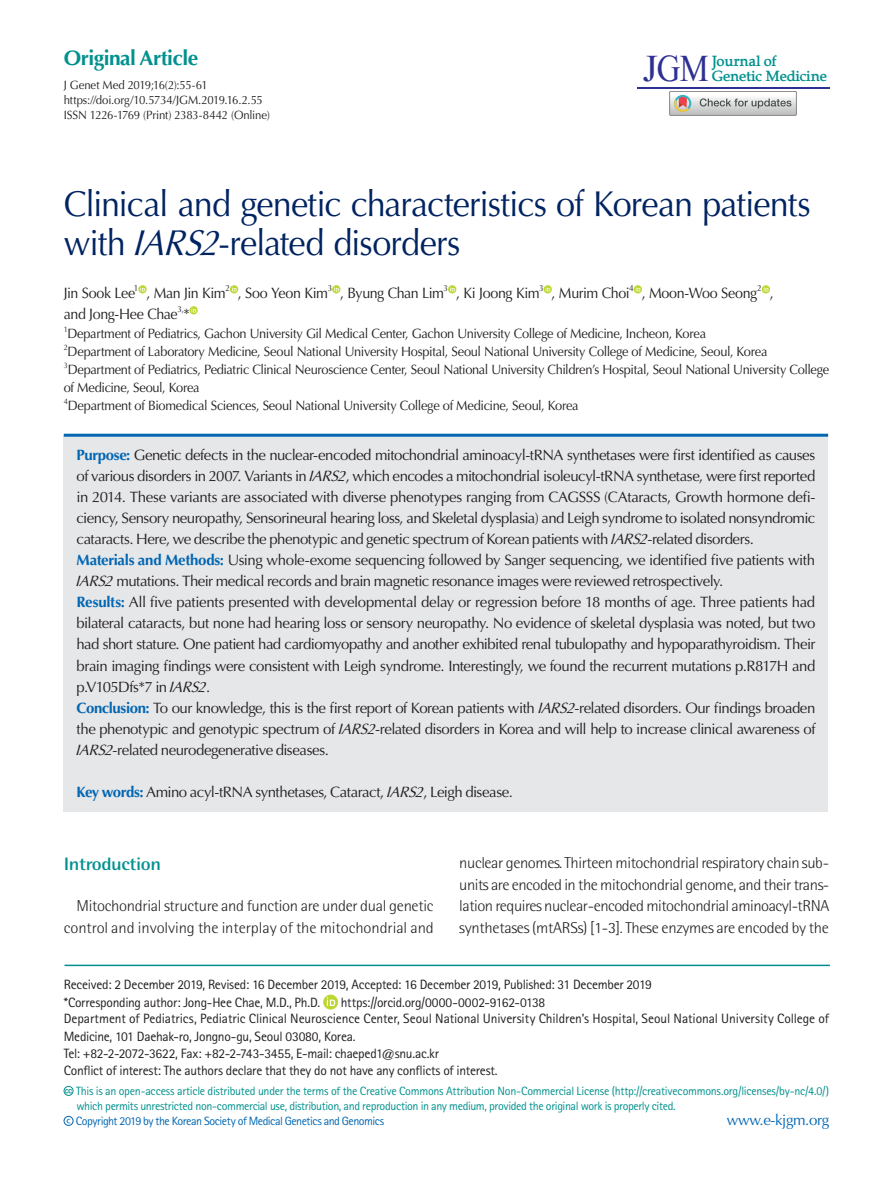
<style>
.page{position:relative;width:893px;height:1191px;background:#fff}
.page>*{position:absolute;margin:0;border:0;box-sizing:border-box;transform-origin:0 0}
.t1{font:38.4px "Mongolian Baiti";color:#2e3092}
.t2{font:36px/39px "Optima LT Std";letter-spacing:-.025em;color:#002361;scale:.95 1}
.t3{font:700 21px "Optima LT Std";letter-spacing:-.025em;color:#00918e}
.t4{font:700 18px "Rotis Semi Sans Std";letter-spacing:-.02em;color:#00918e;scale:1.1 1}
.t5{font:300 15.75px/21.8px "Rotis Semi Sans Std";letter-spacing:-.02em;color:#231f20;text-align:right;scale:1.05 1}
.t6{font:15px/21px "Optima LT Std";letter-spacing:-.03em;color:#231f20}
.t7{font:15px "Optima LT Std";letter-spacing:-.03em;color:#231f20;scale:.95 1}
.t8{font:700 15px "Portland LDO";color:#00918e}
.t9{font:15px "Optima LT Std";letter-spacing:-.025em;color:#0166b3}
.t10{font:13.5px/17.1px "Rotis Sans Serif Std";letter-spacing:-.015em;color:#231f20}
.t11{font:13.5px/18px "Optima LT Std";letter-spacing:-.025em;color:#231f20;scale:.95 1}
.t12{font:12px "Rotis Sans Serif Std";letter-spacing:-.025em;color:#00918e}
.t13{font:12px/15px "Optima LT Std";letter-spacing:-.015em;color:#231f20;scale:.95 1}
.t14{font:12px "Rotis Sans Serif Std";letter-spacing:-.04em;color:#0166b3}
.t15{font:8.7px "Optima LT Std";color:#231f20;scale:.95 1}
.t16{font:7.8px "Optima LT Std";color:#231f20;scale:.95 1}
.s1{font-style:italic}
.s2{font-weight:700;color:#0166b3}
</style>
<div class="page">
<hr style="left:637px;top:87px;width:192px;height:1px;background:#2e3092">
<svg style="left:138px;top:285px;width:9px;height:8px"></svg>
<svg style="left:140px;top:287px;width:5px;height:4px"></svg>
<svg style="left:230px;top:285px;width:8px;height:8px"></svg>
<svg style="left:232px;top:287px;width:5px;height:4px"></svg>
<svg style="left:332px;top:285px;width:8px;height:8px"></svg>
<svg style="left:334px;top:287px;width:5px;height:4px"></svg>
<svg style="left:448px;top:285px;width:8px;height:8px"></svg>
<svg style="left:450px;top:287px;width:5px;height:4px"></svg>
<svg style="left:544px;top:285px;width:8px;height:8px"></svg>
<svg style="left:546px;top:287px;width:4px;height:4px"></svg>
<svg style="left:634px;top:285px;width:8px;height:8px"></svg>
<svg style="left:636px;top:287px;width:4px;height:4px"></svg>
<svg style="left:762px;top:285px;width:8px;height:8px"></svg>
<svg style="left:764px;top:287px;width:4px;height:4px"></svg>
<svg style="left:189px;top:306px;width:9px;height:8px"></svg>
<svg style="left:192px;top:308px;width:4px;height:4px"></svg>
<div style="left:64px;top:435px;width:764px;height:377px;background:#e6e7e9"></div>
<hr style="left:64px;top:434px;width:764px;height:3px;background:#0166b3">
<hr style="left:65px;top:964px;width:765px;height:2px;background:#00918e">
<svg style="left:323px;top:994px;width:15px;height:15px"></svg>
<svg style="left:327px;top:997px;width:8px;height:9px"></svg>
<div style="left:64px;top:1086px;width:9px;height:9px;border:1px solid #00918e;border-radius:50%"></div>
<div style="left:64px;top:1116px;width:9px;height:9px;border:1px solid #0166b3;border-radius:50%"></div>
<div style="left:669px;top:91px;width:128px;height:25px;border:1px solid #888688"></div>
<svg style="left:670px;top:91px;width:126px;height:24px"></svg>
<p class="t3" style="left:64px;top:45px;width:136px">Original Article</p>
<p class="t13" style="left:64px;top:77px;width:219px">J Genet Med 2019;16(2):55-61 https://doi.org/10.5734/JGM.2019.16.2.55<br>ISSN 1226-1769 (Print) 2383-8442 (Online)</p>
<h1 class="t1" style="left:643px;top:48px;width:68px">JGM</h1>
<p class="t8" style="left:712px;top:52px;width:67px">Journal of</p>
<p class="t8" style="left:712px;top:67px;width:117px">Genetic Medicine</p>
<p class="t2" style="left:64px;top:185px;width:788px">Clinical and genetic characteristics of Korean patients with <span class="s1">IARS2</span>-related disorders</p>
<p class="t7" style="left:64px;top:284px;width:77px">Jin Sook Lee</p>
<p class="t15" style="left:134px;top:283px;width:6px">1</p>
<p class="t7" style="left:146px;top:284px;width:85px">, Man Jin Kim</p>
<p class="t15" style="left:225px;top:283px;width:6px">2</p>
<p class="t7" style="left:238px;top:284px;width:96px">, Soo Yeon Kim</p>
<p class="t15" style="left:328px;top:283px;width:6px">3</p>
<p class="t7" style="left:340px;top:284px;width:111px">, Byung Chan Lim</p>
<p class="t15" style="left:444px;top:283px;width:6px">3</p>
<p class="t7" style="left:456px;top:284px;width:89px">, Ki Joong Kim</p>
<p class="t15" style="left:539px;top:283px;width:6px">3</p>
<p class="t7" style="left:552px;top:284px;width:84px">, Murim Choi</p>
<p class="t15" style="left:629px;top:283px;width:6px">4</p>
<p class="t7" style="left:642px;top:284px;width:123px">, Moon-Woo Seong</p>
<p class="t15" style="left:757px;top:283px;width:6px">2</p>
<p class="t7" style="left:770px;top:284px;width:6px">,</p>
<p class="t15" style="left:177px;top:304px;width:8px">3,</p>
<p class="t7" style="left:64px;top:305px;width:134px">and Jong-Hee Chae *</p>
<p class="t16" style="left:64px;top:325px;width:6px">1</p>
<p class="t11" style="left:67px;top:325px;width:674px">Department of Pediatrics, Gachon University Gil Medical Center, Gachon University College of Medicine, Incheon, Korea</p>
<p class="t16" style="left:64px;top:343px;width:6px">2</p>
<p class="t11" style="left:68px;top:343px;width:738px">Department of Laboratory Medicine, Seoul National University Hospital, Seoul National University College of Medicine, Seoul, Korea</p>
<p class="t16" style="left:64px;top:361px;width:6px">3</p>
<p class="t11" style="left:64px;top:361px;width:807px">Department of Pediatrics, Pediatric Clinical Neuroscience Center, Seoul National University Children’s Hospital, Seoul National University College of Medicine, Seoul, Korea</p>
<p class="t16" style="left:64px;top:397px;width:6px">4</p>
<p class="t11" style="left:68px;top:397px;width:539px">Department of Biomedical Sciences, Seoul National University College of Medicine, Seoul, Korea</p>
<p class="t6" style="left:75px;top:445px;width:742px"><span class="s2">Purpose:</span> Genetic defects in the nuclear-encoded mitochondrial aminoacyl-tRNA synthetases were first identified as causes of various disorders in 2007. Variants in <span class="s1">IARS2</span>, which encodes a mitochondrial isoleucyl-tRNA synthetase, were first reported in 2014. These variants are associated with diverse phenotypes ranging from CAGSSS (CAtaracts, Growth hormone defi&shy;ciency, Sensory neuropathy, Sensorineural hearing loss, and Skeletal dysplasia) and Leigh syndrome to isolated nonsyndromic cataracts. Here, we describe the phenotypic and genetic spectrum of Korean patients with <span class="s1">IARS2</span>-related disorders.<br><span class="s2">Materials and Methods:</span> Using whole-exome sequencing followed by Sanger sequencing, we identified five patients with <span class="s1">IARS2</span> mutations. Their medical records and brain magnetic resonance images were reviewed retrospectively.<br><span class="s2">Results:</span> All five patients presented with developmental delay or regression before 18 months of age. Three patients had bilateral cataracts, but none had hearing loss or sensory neuropathy. No evidence of skeletal dysplasia was noted, but two had short stature. One patient had cardiomyopathy and another exhibited renal tubulopathy and hypoparathyroidism. Their brain imaging findings were consistent with Leigh syndrome. Interestingly, we found the recurrent mutations p.R817H and p.V105Dfs*7 in <span class="s1">IARS2</span>.<br><span class="s2">Conclusion:</span> To our knowledge, this is the first report of Korean patients with <span class="s1">IARS2</span>-related disorders. Our findings broaden the phenotypic and genotypic spectrum of <span class="s1">IARS2</span>-related disorders in Korea and will help to increase clinical awareness of <span class="s1">IARS2</span>-related neurodegenerative diseases.</p>
<p class="t6" style="left:77px;top:781px;width:438px"><span class="s2">Key words:</span> Amino acyl-tRNA synthetases, Cataract, <span class="s1">IARS2</span>, Leigh disease.</p>
<p class="t4" style="left:64px;top:852px;width:90px">Introduction</p>
<p class="t5" style="left:64px;top:895px;width:354px">Mitochondrial structure and function are under dual genetic control and involving the interplay of the mitochondrial and</p>
<p class="t5" style="left:459px;top:851px;width:354px;text-align:justify">nuclear genomes. Thirteen mitochondrial respiratory chain sub&shy;units are encoded in the mitochondrial genome, and their trans&shy;lation requires nuclear-encoded mitochondrial aminoacyl-tRNA synthetases (mtARSs) [1-3]. These enzymes are encoded by the</p>
<p class="t10" style="left:64px;top:975px;width:589px;line-height:18px">Received: 2 December 2019, Revised: 16 December 2019, Accepted: 16 December 2019, Published: 31 December 2019 *Corresponding author: Jong-Hee Chae, M.D., Ph.D.</p>
<p class="t10" style="left:64px;top:993px;width:767px;text-indent:277px">https://orcid.org/0000-0002-9162-0138<br>Department of Pediatrics, Pediatric Clinical Neuroscience Center, Seoul National University Children’s Hospital, Seoul National University College of Medicine, 101 Daehak-ro, Jongno-gu, Seoul 03080, Korea.<br>Tel: +82-2-2072-3622, Fax: +82-2-743-3455, E-mail: chaeped1@snu.ac.kr<br>Conflict of interest: The authors declare that they do not have any conflicts of interest.</p>
<p class="t12" style="left:65px;top:1084px;width:766px"><sup>㏄</sup> This is an open-access article distributed under the terms of the Creative Commons Attribution Non-Commercial License (http://creativecommons.org/licenses/by-nc/4.0/)</p>
<p class="t12" style="left:77px;top:1099px;width:601px">which permits unrestricted non-commercial use, distribution, and reproduction in any medium, provided the original work is properly cited.</p>
<p class="t14" style="left:67px;top:1114px;width:319px"><sup>c</sup> Copyright 2019 by the Korean Society of Medical Genetics and Genomics</p>
<p class="t9" style="left:727px;top:1110px;width:104px">www.e-kjgm.org</p>
</div>
